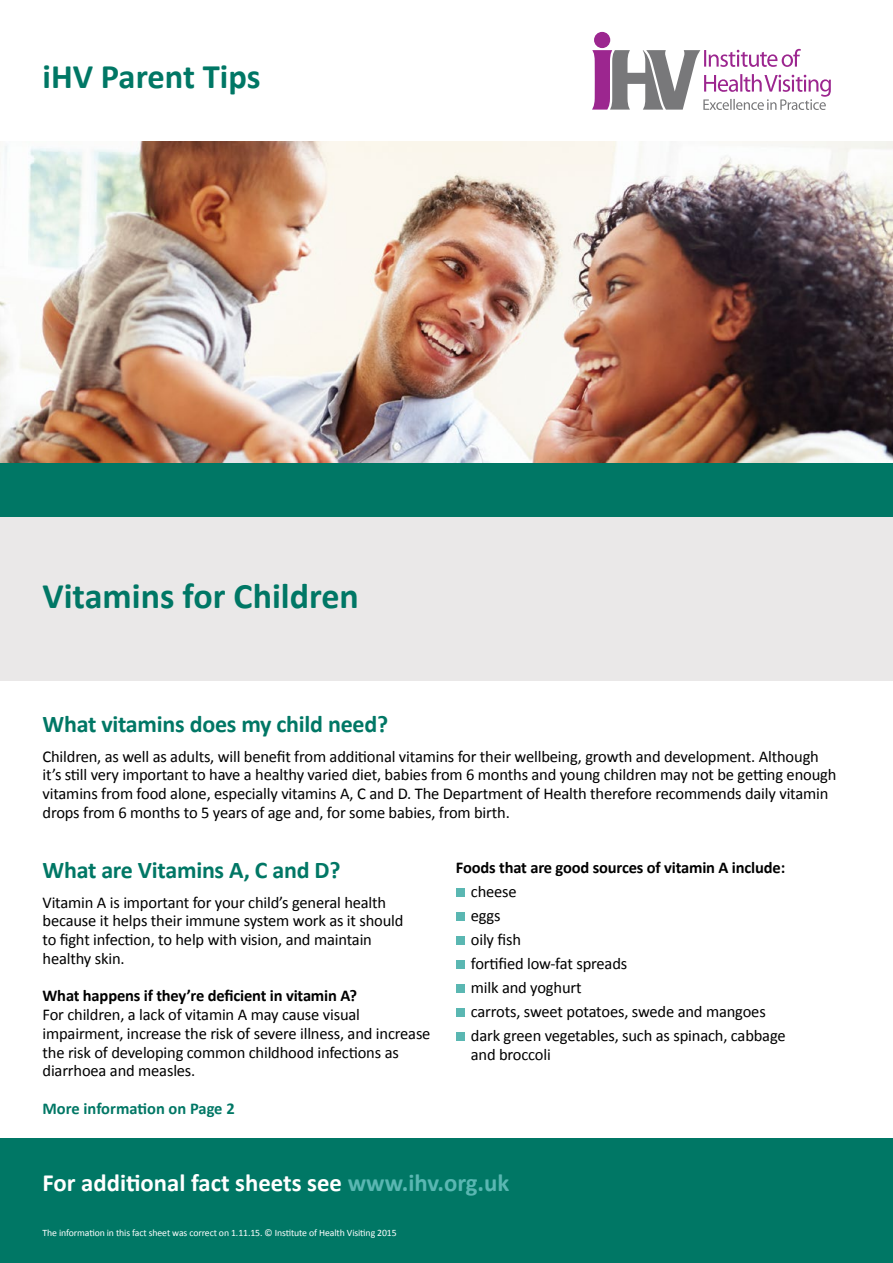
<style>
.page{position:relative;width:893px;height:1263px;background:#fff}
.page>*{position:absolute;margin:0;border:0;box-sizing:border-box;transform-origin:0 0}
.t1{font:700 36px "Calibri";color:#007765}
.t2{font:700 34.5px "Calibri";color:#007765}
.t3{font:700 24.75px "Calibri";color:#fff}
.t4{font:700 24px "Calibri";letter-spacing:-.01em;color:#007765}
.t5{font:16.5px/18.8px "Calibri";letter-spacing:-.01em;color:#000}
.t6{font:700 16.5px "Calibri";letter-spacing:-.01em;color:#000}
.t7{font:700 16.5px "Calibri";color:#007765}
.t8{font:9.75px "Calibri";letter-spacing:-.01em;color:#fff}
.s1{color:#5ab7b2}
</style>
<div class="page">
<div style="left:0;top:1138px;width:893px;height:125px;background:#007765"></div>
<img style="left:0;top:142px;width:893px;height:321px">
<div style="left:0;top:517px;width:893px;height:163px;background:#eae8e8"></div>
<div style="left:0;top:463px;width:893px;height:54px;background:#007765"></div>
<div style="left:456px;top:888px;width:8px;height:9px;background:#5ab7b2"></div>
<div style="left:456px;top:912px;width:8px;height:9px;background:#5ab7b2"></div>
<div style="left:456px;top:936px;width:8px;height:9px;background:#5ab7b2"></div>
<div style="left:456px;top:960px;width:8px;height:9px;background:#5ab7b2"></div>
<div style="left:456px;top:984px;width:8px;height:9px;background:#5ab7b2"></div>
<div style="left:456px;top:1008px;width:8px;height:9px;background:#5ab7b2"></div>
<div style="left:456px;top:1032px;width:8px;height:9px;background:#5ab7b2"></div>
<div style="left:594px;top:32px;width:16px;height:16px;background:#9c268f;border-radius:50%"></div>
<svg style="left:592px;top:49px;width:239px;height:61px"></svg>
<h2 class="t2" style="left:43px;top:54px;width:220px">iHV Parent Tips</h2>
<h1 class="t1" style="left:43px;top:573px;width:318px">Vitamins for Children</h1>
<h3 class="t4" style="left:43px;top:709px;width:347px">What vitamins does my child need?</h3>
<p class="t5" style="left:43px;top:747px;width:795px">Children, as well as adults, will benefit from additional vitamins for their wellbeing, growth and development. Although it’s still very important to have a healthy varied diet, babies from 6 months and young children may not be getting enough vitamins from food alone, especially vitamins A, C and D. The Department of Health therefore recommends daily vitamin drops from 6 months to 5 years of age and, for some babies, from birth.</p>
<h3 class="t4" style="left:43px;top:855px;width:300px">What are Vitamins A, C and D?</h3>
<p class="t5" style="left:43px;top:893px;width:363px">Vitamin A is important for your child’s general health because it helps their immune system work as it should to fight infection, to help with vision, and maintain healthy skin.</p>
<p class="t6" style="left:43px;top:985px;width:316px">What happens if they’re deficient in vitamin A?</p>
<p class="t5" style="left:43px;top:1005px;width:389px">For children, a lack of vitamin A may cause visual impairment, increase the risk of severe illness, and increase the risk of developing common childhood infections as diarrhoea and measles.</p>
<p class="t7" style="left:43px;top:1098px;width:194px">More information on Page 2</p>
<p class="t6" style="left:456px;top:857px;width:331px">Foods that are good sources of vitamin A include:</p>
<p class="t5" style="left:471px;top:879px;width:316px;line-height:24px">cheese<br>eggs<br>oily fish<br>fortified low-fat spreads<br>milk and yoghurt<br>carrots, sweet potatoes, swede and mangoes dark green vegetables, such as spinach, cabbage</p>
<p class="t5" style="left:471px;top:1045px;width:82px">and broccoli</p>
<h3 class="t3" style="left:43px;top:1167px;width:468px">For additional fact sheets see <span class="s1">www.ihv.org.uk</span></h3>
<p class="t8" style="left:43px;top:1227px;width:356px">The information in this fact sheet was correct on 1.11.15. © Institute of Health Visiting 2015</p>
</div>
